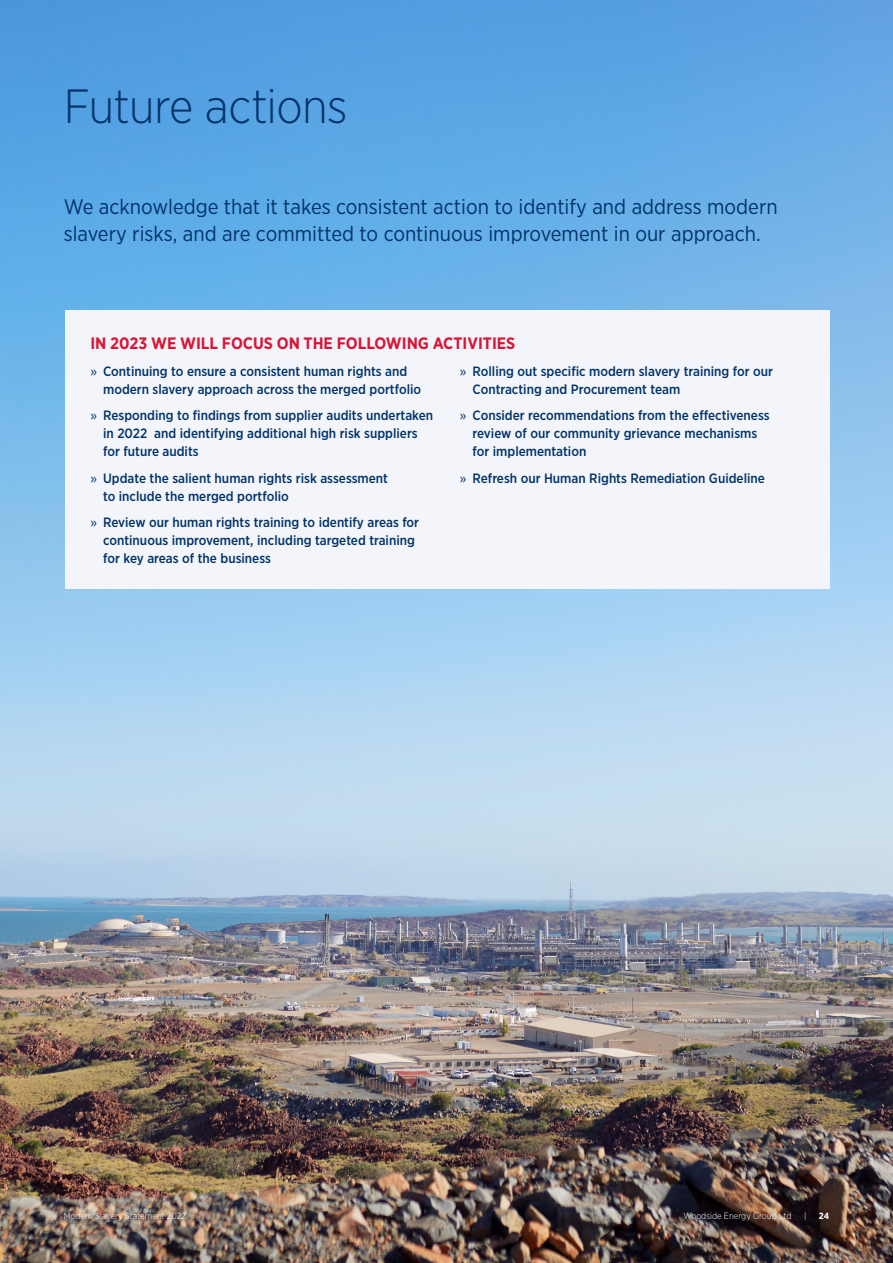
<style>
.page{position:relative;width:893px;height:1263px;background:#fff}
.page>*{position:absolute;margin:0;border:0;box-sizing:border-box;transform-origin:0 0}
.t1{font:300 48px "Gotham Narrow";letter-spacing:-.015em;color:#003369}
.t2{font:21px/27px "Gotham Narrow";color:#003369}
.t3{font:700 16.5px "Gotham Narrow";color:#d71638}
.t4{font:500 13.5px/18px "Gotham Narrow";color:#003369}
.t5{font:300 9px "Gotham Narrow";color:#fff}
.t6{font:700 9px "Gotham Narrow";color:#fff}
.s1{font-weight:400}
</style>
<div class="page">
<img style="left:0;top:0;width:893px;height:1263px">
<div style="left:65px;top:310px;width:764px;height:279px;background:#f4f5fa"></div>
<h1 class="t1" style="left:64px;top:77px;width:285px">Future actions</h1>
<h2 class="t2" style="left:64px;top:193px;width:715px">We acknowledge that it takes consistent action to identify and address modern slavery risks, and are committed to continuous improvement in our approach.</h2>
<p class="t3" style="left:90px;top:333px;width:426px">IN 2023 WE WILL FOCUS ON THE FOLLOWING ACTIVITIES</p>
<p class="t4" style="left:103px;top:362px;width:320px;text-indent:-13px"><span class="s1">»</span> Continuing to ensure a consistent human rights and modern slavery approach across the merged portfolio</p>
<p class="t4" style="left:103px;top:406px;width:332px;text-indent:-13px"><span class="s1">»</span> Responding to findings from supplier audits undertaken in 2022 and identifying additional high risk suppliers for future audits</p>
<p class="t4" style="left:103px;top:469px;width:286px;text-indent:-13px"><span class="s1">»</span> Update the salient human rights risk assessment to include the merged portfolio</p>
<p class="t4" style="left:103px;top:513px;width:318px;text-indent:-13px"><span class="s1">»</span> Review our human rights training to identify areas for continuous improvement, including targeted training for key areas of the business</p>
<p class="t4" style="left:472px;top:362px;width:302px;text-indent:-13px"><span class="s1">»</span> Rolling out specific modern slavery training for our<br>Contracting and Procurement team</p>
<p class="t4" style="left:472px;top:406px;width:299px;text-indent:-13px"><span class="s1">»</span> Consider recommendations from the effectiveness review of our community grievance mechanisms for implementation</p>
<p class="t4" style="left:460px;top:469px;width:307px"><span class="s1">»</span> Refresh our Human Rights Remediation Guideline</p>
<p class="t5" style="left:64px;top:1210px;width:124px">Modern Slavery Statement 2022</p>
<p class="t5" style="left:683px;top:1210px;width:110px">Woodside Energy Group Ltd</p>
<p class="t5" style="left:804px;top:1210px;width:4px">|</p>
<p class="t6" style="left:819px;top:1210px;width:12px">24</p>
</div>
